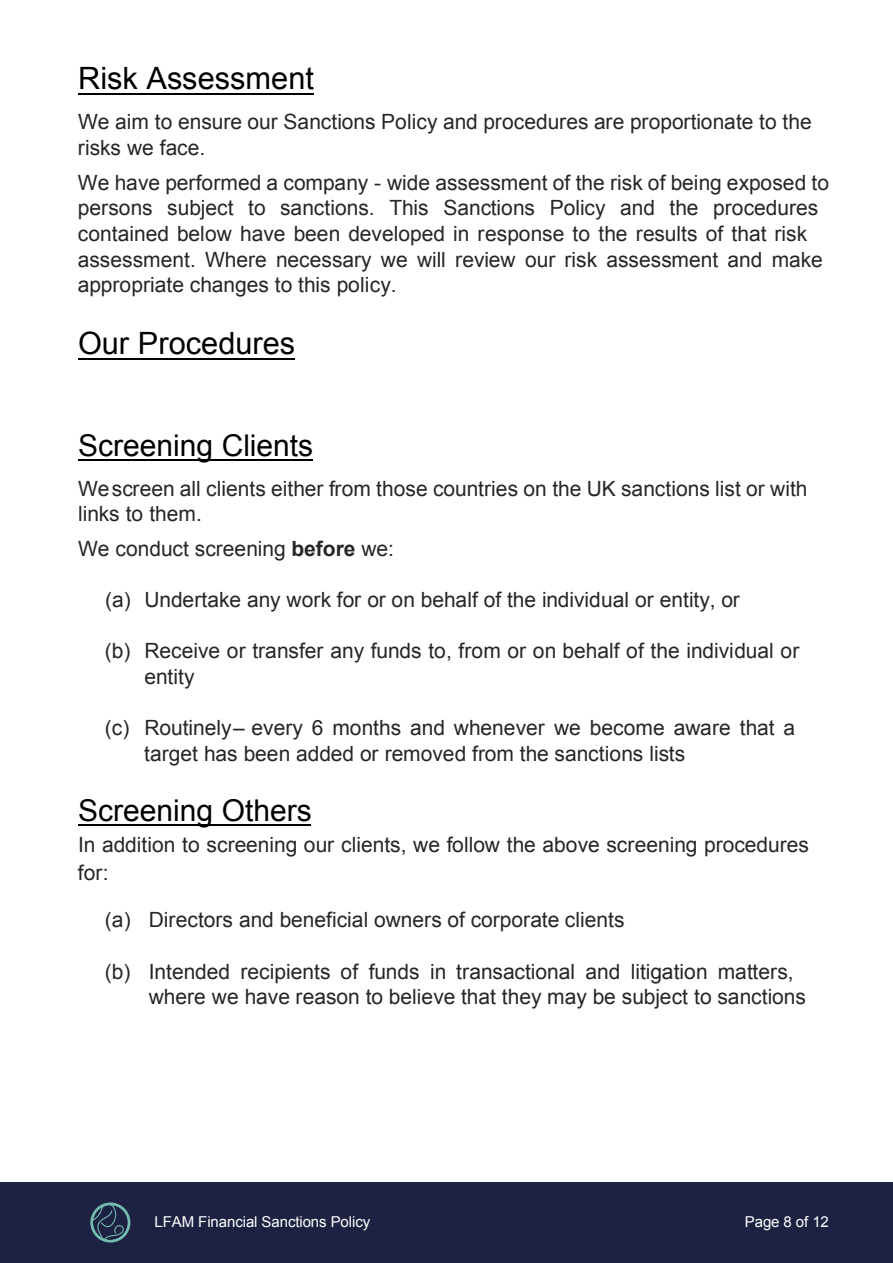
<style>
.page{position:relative;width:893px;height:1263px;background:#fff}
.page>*{position:absolute;margin:0;border:0;box-sizing:border-box;transform-origin:0 0}
.t1{font:30.75px "Arial";color:#000}
.t2{font:30px "Arial";color:#000}
.t3{font:21px/25.5px "Arial";color:#262626}
.t4{font:15px "Arial";letter-spacing:-.005em;color:#fff}
.s1{font-weight:700}
</style>
<div class="page">
<hr style="left:78px;top:93px;width:236px;height:2px;background:#000">
<hr style="left:78px;top:358px;width:216px;height:2px;background:#000">
<hr style="left:78px;top:459px;width:234px;height:2px;background:#000">
<hr style="left:78px;top:824px;width:233px;height:2px;background:#000">
<div style="left:0;top:1182px;width:893px;height:81px;background:#1d2242"></div>
<svg style="left:90px;top:1202px;width:40px;height:41px"></svg>
<svg style="left:93px;top:1205px;width:35px;height:35px"></svg>
<svg style="left:93px;top:1205px;width:31px;height:35px"></svg>
<h1 class="t1" style="left:78px;top:58px;width:237px">Risk Assessment</h1>
<p class="t3" style="left:78px;top:110px;width:735px">We aim to ensure our Sanctions Policy and procedures are proportionate to the risks we face.</p>
<p class="t3" style="left:78px;top:170px;width:753px">We have performed a company - wide assessment of the risk of being exposed to persons subject to sanctions. This Sanctions Policy and the procedures contained below have been developed in response to the results of that risk assessment. Where necessary we will review our risk assessment and make appropriate changes to this policy.</p>
<h1 class="t1" style="left:78px;top:324px;width:219px">Our Procedures</h1>
<h2 class="t2" style="left:78px;top:426px;width:237px">Screening Clients</h2>
<p class="t3" style="left:78px;top:476px;width:731px">Wescreen all clients either from those countries on the UK sanctions list or with links to them.</p>
<p class="t3" style="left:78px;top:536px;width:318px">We conduct screening <span class="s1">before</span> we:</p>
<p class="t3" style="left:105px;top:587px;width:636px">(a) Undertake any work for or on behalf of the individual or entity, or</p>
<p class="t3" style="left:144px;top:638px;width:656px;text-indent:-39px">(b) Receive or transfer any funds to, from or on behalf of the individual or entity</p>
<p class="t3" style="left:144px;top:715px;width:652px;line-height:26px;text-indent:-39px">(c) Routinely– every 6 months and whenever we become aware that a target has been added or removed from the sanctions lists</p>
<h2 class="t2" style="left:78px;top:791px;width:235px">Screening Others</h2>
<p class="t3" style="left:78px;top:831px;width:732px;line-height:27.5px">In addition to screening our clients, we follow the above screening procedures for:</p>
<p class="t3" style="left:105px;top:907px;width:521px">(a) Directors and beneficial owners of corporate clients</p>
<p class="t3" style="left:149px;top:959px;width:659px;text-indent:-44px">(b) Intended recipients of funds in transactional and litigation matters, where we have reason to believe that they may be subject to sanctions</p>
<p class="t4" style="left:155px;top:1211px;width:217px">LFAM Financial Sanctions Policy</p>
<p class="t4" style="left:745px;top:1211px;width:86px">Page 8 of 12</p>
</div>
